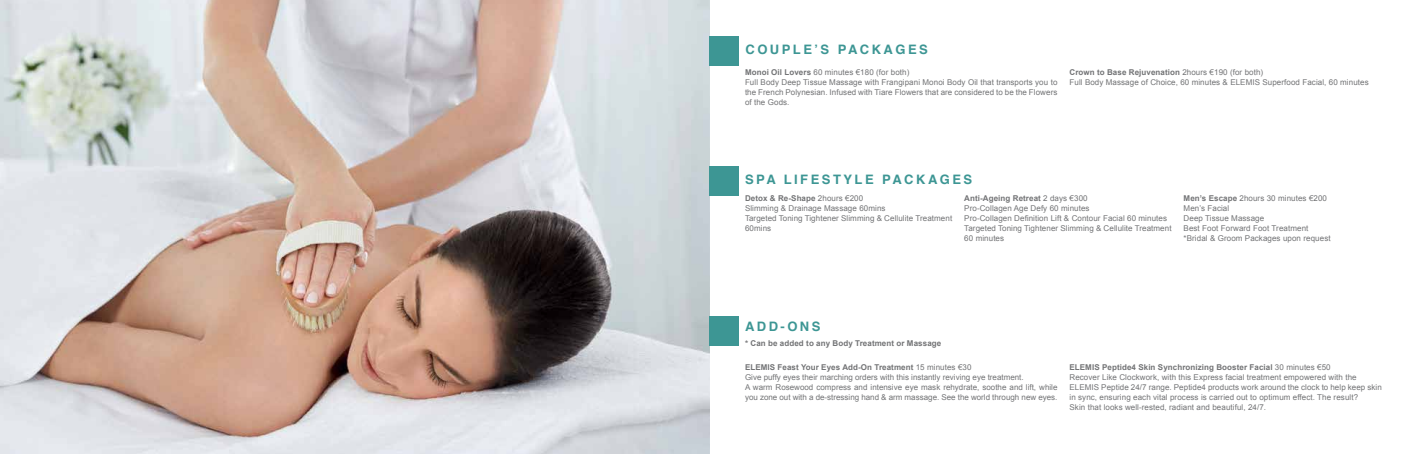
<style>
.page{position:relative;width:1418px;height:454px;background:#fff}
.page>*{position:absolute;margin:0;border:0;box-sizing:border-box;transform-origin:0 0}
.t1{font:700 13px "Helvetica";letter-spacing:.19em;color:#3d9694}
.t2{font:8px/10px "Arial";letter-spacing:.01em;color:#727375}
.t3{font:700 8px "Arial";letter-spacing:.01em;color:#727375}
.s1{font-weight:700}
</style>
<div class="page">
<img style="left:0;top:0;width:709px;height:454px">
<div style="left:709px;top:36px;width:29px;height:29px;background:#3d9694"></div>
<div style="left:709px;top:167px;width:29px;height:29px;background:#3d9694"></div>
<div style="left:709px;top:316px;width:29px;height:29px;background:#3d9694"></div>
<h1 class="t1" style="left:745px;top:39px;width:184px">COUPLE’S PACKAGES</h1>
<p class="t2" style="left:745px;top:67px;width:314px"><span class="s1">Monoi Oil Lovers</span> 60 minutes €180 (for both)<br>Full Body Deep Tissue Massage with Frangipani Monoi Body Oil that transports you to the French Polynesian. Infused with Tiare Flowers that are considered to be the Flowers of the Gods.</p>
<p class="t2" style="left:1069px;top:67px;width:301px"><span class="s1">Crown to Base Rejuvenation</span> 2hours €190 (for both)<br>Full Body Massage of Choice, 60 minutes &amp; ELEMIS Superfood Facial, 60 minutes</p>
<h1 class="t1" style="left:745px;top:169px;width:229px">SPA LIFESTYLE PACKAGES</h1>
<p class="t2" style="left:745px;top:193px;width:209px"><span class="s1">Detox &amp; Re-Shape</span> 2hours €200<br>Slimming &amp; Drainage Massage 60mins<br>Targeted Toning Tightener Slimming &amp; Cellulite Treatment<br>60mins</p>
<p class="t2" style="left:964px;top:193px;width:209px"><span class="s1">Anti-Ageing Retreat</span> 2 days €300<br>Pro-Collagen Age Defy 60 minutes<br>Pro-Collagen Definition Lift &amp; Contour Facial 60 minutes Targeted Toning Tightener Slimming &amp; Cellulite Treatment 60 minutes</p>
<p class="t2" style="left:1183px;top:193px;width:148px"><span class="s1">Men’s Escape</span> 2hours 30 minutes €200<br>Men’s Facial<br>Deep Tissue Massage<br>Best Foot Forward Foot Treatment *Bridal &amp; Groom Packages upon request</p>
<h1 class="t1" style="left:745px;top:315px;width:77px">ADD-ONS</h1>
<p class="t3" style="left:745px;top:338px;width:198px">* Can be added to any Body Treatment or Massage</p>
<p class="t2" style="left:745px;top:362px;width:314px"><span class="s1">ELEMIS Feast Your Eyes Add-On Treatment</span> 15 minutes €30<br>Give puffy eyes their marching orders with this instantly reviving eye treatment.<br>A warm Rosewood compress and intensive eye mask rehydrate, soothe and lift, while you zone out with a de-stressing hand &amp; arm massage. See the world through new eyes.</p>
<p class="t2" style="left:1069px;top:362px;width:314px"><span class="s1">ELEMIS Peptide4 Skin Synchronizing Booster Facial</span> 30 minutes €50<br>Recover Like Clockwork, with this Express facial treatment empowered with the ELEMIS Peptide 24/7 range. Peptide4 products work around the clock to help keep skin in sync, ensuring each vital process is carried out to optimum effect. The result?<br>Skin that looks well-rested, radiant and beautiful, 24/7.</p>
</div>
